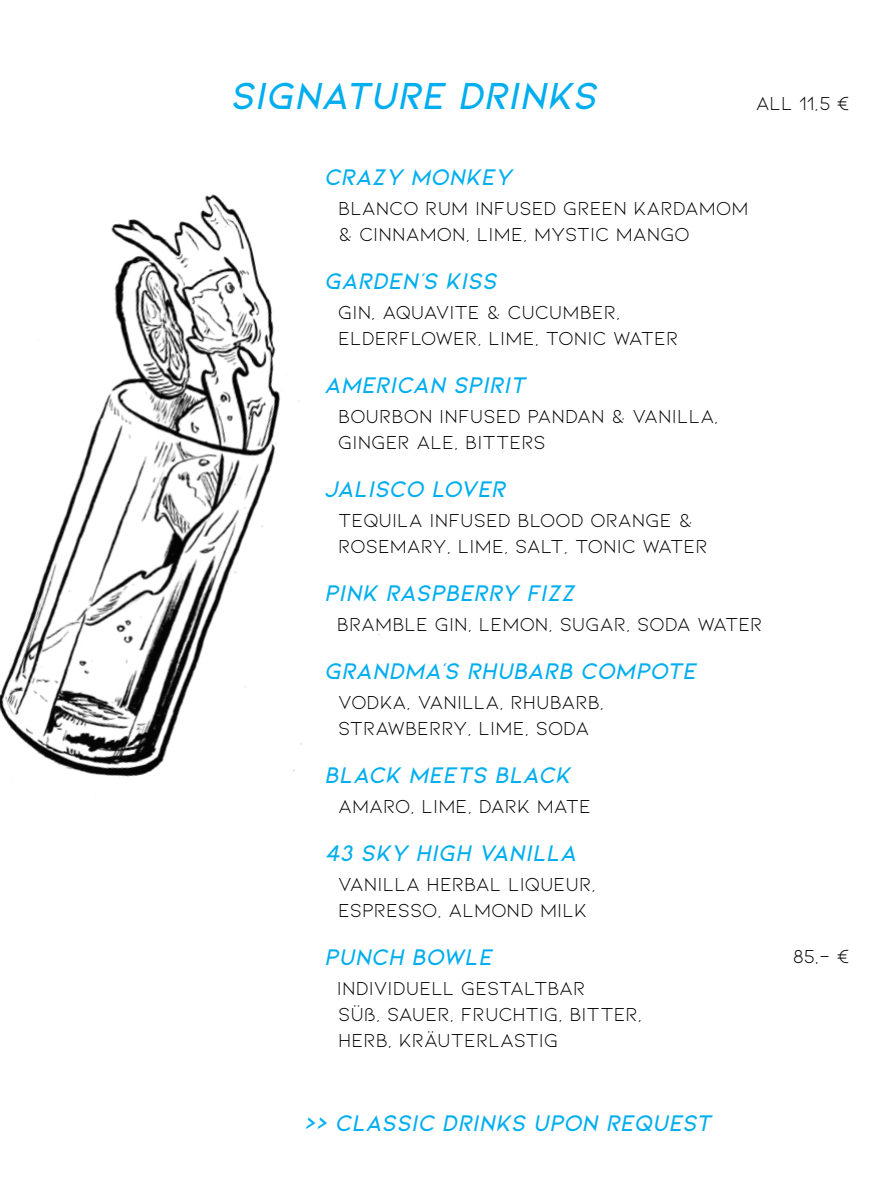
<style>
.page{position:relative;width:896px;height:1191px;background:#fff}
.page>*{position:absolute;margin:0;border:0;box-sizing:border-box;transform-origin:0 0}
.t1{font:40px "Kiona Semi Bold Itallic";color:#00aeef}
.t2{font:24px "Kiona Semi Bold Itallic";color:#00aeef}
.t3{font:20px/26px "Kiona";color:#000}
</style>
<div class="page">
<img style="left:0;top:194px;width:380px;height:583px">
<h1 class="t1" style="left:234px;top:73px;width:369px">SIGNATURE DRINKS</h1>
<p class="t3" style="left:755px;top:90px;width:96px">ALL 11,5 €</p>
<p class="t2" style="left:327px;top:163px;width:189px">CRAZY MONKEY</p>
<p class="t3" style="left:338px;top:195px;width:412px">BLANCO RUM INFUSED GREEN KARDAMOM &amp; CINNAMON, LIME, MYSTIC MANGO</p>
<p class="t2" style="left:327px;top:267px;width:174px">GARDEN’S KISS</p>
<p class="t3" style="left:338px;top:299px;width:342px">GIN, AQUAVITE &amp; CUCUMBER,<br>ELDERFLOWER, LIME, TONIC WATER</p>
<p class="t2" style="left:327px;top:371px;width:202px">AMERICAN SPIRIT</p>
<p class="t3" style="left:338px;top:403px;width:382px">BOURBON INFUSED PANDAN &amp; VANILLA,<br>GINGER ALE, BITTERS</p>
<p class="t2" style="left:327px;top:475px;width:183px">JALISCO LOVER</p>
<p class="t3" style="left:338px;top:507px;width:371px">TEQUILA INFUSED BLOOD ORANGE &amp;<br>ROSEMARY, LIME, SALT, TONIC WATER</p>
<p class="t2" style="left:327px;top:579px;width:252px">PINK RASPBERRY FIZZ</p>
<p class="t3" style="left:337px;top:611px;width:427px">BRAMBLE GIN, LEMON, SUGAR, SODA WATER</p>
<p class="t2" style="left:327px;top:657px;width:373px">GRANDMA’S RHUBARB COMPOTE</p>
<p class="t3" style="left:338px;top:689px;width:267px">VODKA, VANILLA, RHUBARB,<br>STRAWBERRY, LIME, SODA</p>
<p class="t2" style="left:327px;top:761px;width:248px">BLACK MEETS BLACK</p>
<p class="t3" style="left:338px;top:793px;width:255px">AMARO, LIME, DARK MATE</p>
<p class="t2" style="left:327px;top:839px;width:253px">43 SKY HIGH VANILLA</p>
<p class="t3" style="left:338px;top:871px;width:259px">VANILLA HERBAL LIQUEUR,<br>ESPRESSO, ALMOND MILK</p>
<p class="t2" style="left:327px;top:943px;width:169px">PUNCH BOWLE</p>
<p class="t3" style="left:337px;top:975px;width:307px">INDIVIDUELL GESTALTBAR<br>SÜß, SAUER, FRUCHTIG, BITTER,<br>HERB, KRÄUTERLASTIG</p>
<p class="t2" style="left:307px;top:1109px;width:408px">&gt;&gt; CLASSIC DRINKS UPON REQUEST</p>
<p class="t3" style="left:793px;top:943px;width:59px">85,- €</p>
</div>
